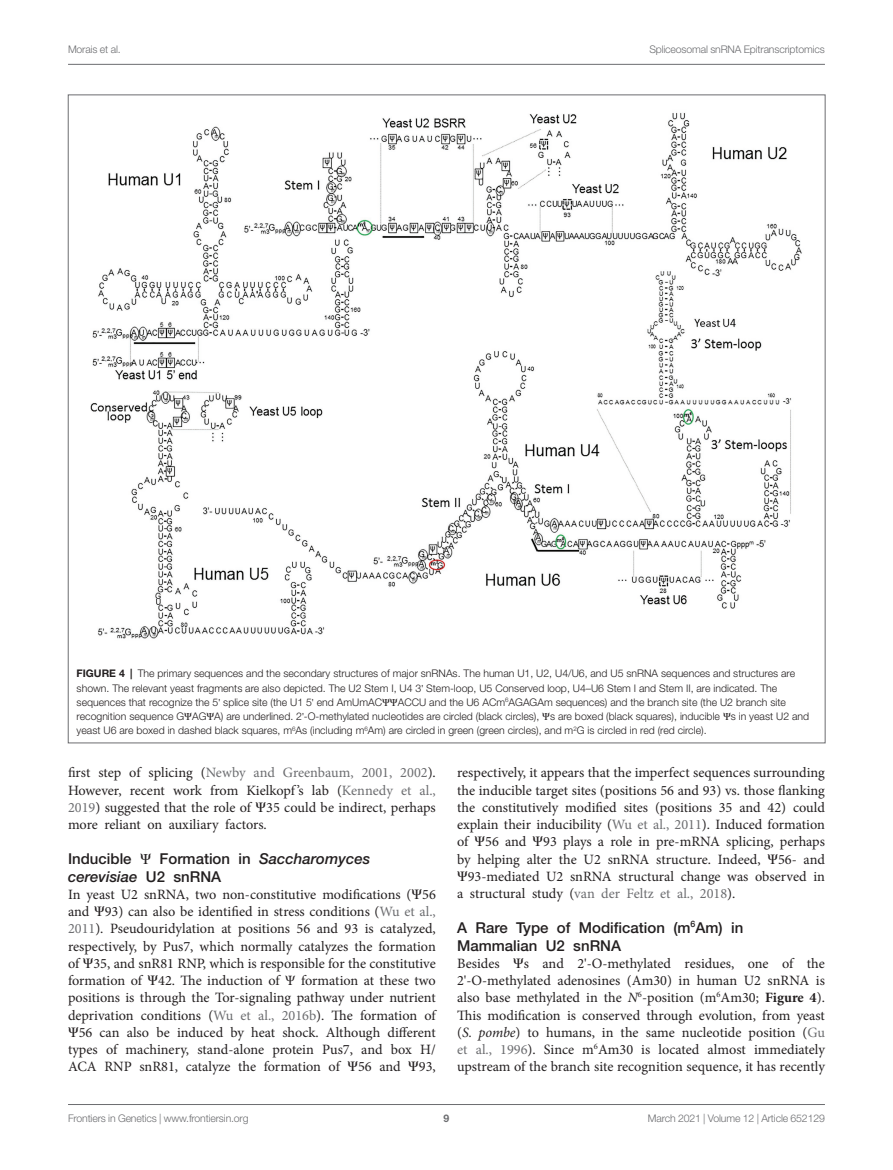
<style>
.page{position:relative;width:893px;height:1170px;background:#fff}
.page>*{position:absolute;margin:0;border:0;box-sizing:border-box;transform-origin:0 0}
.HEAD_3{font:500 15px/18px "Helvetica Neue LT Std";color:#231f20}
.TEXT_FLUSH{font:14.25px/17.2px "Minion Pro";color:#231f20;text-align:justify}
.FIG_LEG{font:300 10.5px/14.2px "Helvetica Neue LT Std";color:#231f20}
.t1{font:300 10.5px "Helvetica Neue LT Std";letter-spacing:-.015em;color:#6c6d70}
.t2{font:700 10.5px "Helvetica Neue LT Std";color:#6c6d70}
.s1{font-weight:700}
.s2{font-family:"STIX General";font-weight:400}
.s3{color:#6c6d70}
.s4{font-family:"STIX General"}
.s5{font-style:italic}
</style>
<div class="page">
<hr style="left:68px;top:64px;width:757px;height:1px;background:#6c6d70">
<hr style="left:68px;top:1104px;width:757px;height:1px;background:#6c6d70">
<img style="left:90px;top:112px;width:712px;height:527px">
<p class="t1" style="left:68px;top:42px;width:54px">Morais et al.</p>
<p class="t1" style="left:649px;top:42px;width:177px">Spliceosomal snRNA Epitranscriptomics</p>
<p class="FIG_LEG" style="left:77px;top:666px;width:734px"><span class="s1">FIGURE 4 |</span> The primary sequences and the secondary structures of major snRNAs. The human U1, U2, U4/U6, and U5 snRNA sequences and structures are shown. The relevant yeast fragments are also depicted. The U2 Stem I, U4 3<span class="s2">'</span> Stem-loop, U5 Conserved loop, U4–U6 Stem I and Stem II, are indicated. The sequences that recognize the 5<span class="s2">'</span> splice site (the U1 5<span class="s2">'</span> end AmUmAC<span class="s2">ΨΨ</span>ACCU and the U6 ACm<sup>6</sup>AGAGAm sequences) and the branch site (the U2 branch site recognition sequence G<span class="s2">Ψ</span>AG<span class="s2">Ψ</span>A) are underlined. 2<span class="s2">'</span>-O-methylated nucleotides are circled (black circles), <span class="s2">Ψ</span>s are boxed (black squares), inducible <span class="s2">Ψ</span>s in yeast U2 and yeast U6 are boxed in dashed black squares, m<sup>6</sup>As (including m<sup>6</sup>Am) are circled in green (green circles), and m<sup>2</sup>G is circled in red (red circle).</p>
<p class="TEXT_FLUSH" style="left:68px;top:764px;width:369px">first step of splicing (<span class="s3">Newby and Greenbaum, 2001, 2002</span>).<br>However, recent work from Kielkopf ’s lab (<span class="s3">Kennedy et al., 2019</span>) suggested that the role of <span class="s4">Ψ</span>35 could be indirect, perhaps more reliant on auxiliary factors.</p>
<p class="HEAD_3" style="left:68px;top:849px;width:304px">Inducible <span class="s2">Ψ</span> Formation in <span class="s5">Saccharomyces cerevisiae</span> U2 snRNA</p>
<p class="TEXT_FLUSH" style="left:68px;top:885px;width:369px">In yeast U2 snRNA, two non-constitutive modifications (<span class="s4">Ψ</span>56 and <span class="s4">Ψ</span>93) can also be identified in stress conditions (<span class="s3">Wu et al., 2011</span>). Pseudouridylation at positions 56 and 93 is catalyzed, respectively, by Pus7, which normally catalyzes the formation of <span class="s4">Ψ</span>35, and snR81 RNP, which is responsible for the constitutive formation of <span class="s4">Ψ</span>42. The induction of Ψ formation at these two positions is through the Tor-signaling pathway under nutrient deprivation conditions (<span class="s3">Wu et al., 2016b</span>). The formation of <span class="s4">Ψ</span>56 can also be induced by heat shock. Although different types of machinery, stand-alone protein Pus7, and box H/ ACA RNP snR81, catalyze the formation of <span class="s4">Ψ</span>56 and <span class="s4">Ψ</span>93,</p>
<p class="TEXT_FLUSH" style="left:457px;top:764px;width:369px">respectively, it appears that the imperfect sequences surrounding the inducible target sites (positions 56 and 93) vs. those flanking the constitutively modified sites (positions 35 and 42) could explain their inducibility (<span class="s3">Wu et al., 2011</span>). Induced formation of <span class="s4">Ψ</span>56 and <span class="s4">Ψ</span>93 plays a role in pre-mRNA splicing, perhaps by helping alter the U2 snRNA structure. Indeed, <span class="s4">Ψ</span>56- and <span class="s4">Ψ</span>93-mediated U2 snRNA structural change was observed in a structural study (<span class="s3">van der Feltz et al., 2018</span>).</p>
<p class="HEAD_3" style="left:457px;top:918px;width:288px">A Rare Type of Modification (m<sup>6</sup>Am) in<br>Mammalian U2 snRNA</p>
<p class="TEXT_FLUSH" style="left:457px;top:954px;width:369px">Besides <span class="s4">Ψ</span>s and 2<span class="s4">'</span>-O-methylated residues, one of the 2<span class="s4">'</span>-O-methylated adenosines (Am30) in human U2 snRNA is also base methylated in the <span class="s5">N</span><sup>6</sup>-position (m<sup>6</sup>Am30; <span class="s1">Figure 4</span>).<br>This modification is conserved through evolution, from yeast (<span class="s5">S. pombe</span>) to humans, in the same nucleotide position (<span class="s3">Gu et al., 1996</span>). Since m<sup>6</sup>Am30 is located almost immediately upstream of the branch site recognition sequence, it has recently</p>
<p class="t1" style="left:68px;top:1111px;width:182px">Frontiers in Genetics | www.frontiersin.org</p>
<p class="t2" style="left:444px;top:1111px;width:7px">9</p>
<p class="t1" style="left:648px;top:1111px;width:178px">March 2021 | Volume 12 | Article 652129</p>
</div>
